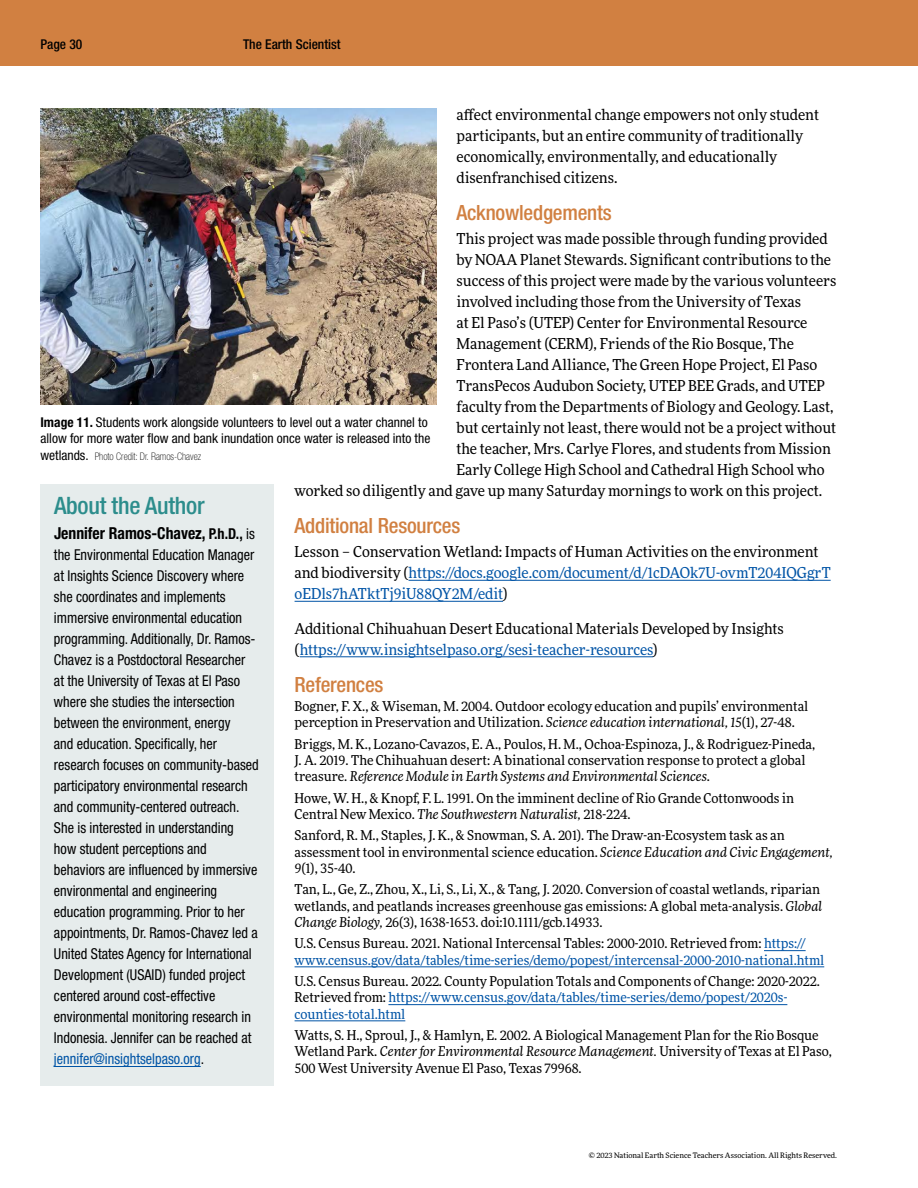
<style>
.page{position:relative;width:918px;height:1188px;background:#fff}
.page>*{position:absolute;margin:0;border:0;box-sizing:border-box;transform-origin:0 0}
.t1{font:500 condensed 24px "Helvetica Neue LT Std";letter-spacing:-.01em;color:#2c8d8c}
.t2{font:500 condensed 21px "Helvetica Neue LT Std";letter-spacing:-.01em;color:#d18041}
.t3{font:700 condensed 16.5px "Helvetica Neue LT Std";color:#000;scale:.95 1}
.t4{font:15px/21px "More Pro";color:#000;scale:.95 1}
.t5{font:condensed 15px/21px "Helvetica Neue LT Std";color:#000;scale:.95 1}
.t6{font:13.5px/16.2px "More Pro";color:#000;scale:.95 1}
.t7{font:13.5px/16.2px "More Pro";color:#0054a6;scale:.95 1}
.t8{font:condensed 13.5px/16.5px "Helvetica Neue LT Std";color:#000}
.t9{font:500 condensed 13.5px "Helvetica Neue LT Std";color:#000}
.t10{font:100 condensed 10.5px "Helvetica Neue LT Std";color:#000;scale:.95 1}
.t11{font:7.5px "More Pro";color:#000}
.s1{color:#0054a6}
.s2{font-style:italic}
.s3{color:#000}
.s4{font-weight:700}
.s5{font-weight:400;font-size:13.5px}
.s6{font-size:15px}
.s7{font-weight:400;font-size:15px}
</style>
<div class="page">
<div style="left:0;top:0;width:918px;height:66px;background:#d18041"></div>
<hr style="left:409px;top:580px;width:422px;height:1px;background:#0054a6">
<hr style="left:295px;top:601px;width:208px;height:1px;background:#0054a6">
<hr style="left:300px;top:657px;width:353px;height:1px;background:#0054a6">
<hr style="left:764px;top:950px;width:42px;height:1px;background:#0054a6">
<hr style="left:295px;top:967px;width:529px;height:1px;background:#0054a6">
<hr style="left:388px;top:1004px;width:399px;height:1px;background:#0054a6">
<hr style="left:295px;top:1021px;width:110px;height:1px;background:#0054a6">
<img style="left:40px;top:108px;width:396px;height:297px">
<div style="left:40px;top:484px;width:234px;height:601px;background:#e6ecec"></div>
<hr style="left:54px;top:1066px;width:147px;height:1px;background:#0054a6">
<p class="t9" style="left:40px;top:36px;width:43px">Page 30</p>
<p class="t9" style="left:243px;top:36px;width:99px">The Earth Scientist</p>
<p class="t4" style="left:457px;top:103px;width:383px">affect environmental change empowers not only student participants, but an entire community of traditionally economically, environmentally, and educationally disenfranchised citizens.</p>
<h2 class="t2" style="left:457px;top:200px;width:157px">Acknowledgements</h2>
<p class="t4" style="left:457px;top:227px;width:392px">This project was made possible through funding provided</p>
<p class="t4" style="left:457px;top:248px;width:396px">by NOAA Planet Stewards. Significant contributions to the</p>
<p class="t4" style="left:457px;top:269px;width:401px">success of this project were made by the various volunteers</p>
<p class="t4" style="left:457px;top:290px;width:364px">involved including those from the University of Texas</p>
<p class="t4" style="left:457px;top:311px;width:371px">at El Paso’s (UTEP) Center for Environmental Resource</p>
<p class="t4" style="left:457px;top:332px;width:357px">Management (CERM), Friends of the Rio Bosque, The</p>
<p class="t4" style="left:457px;top:353px;width:381px">Frontera Land Alliance, The Green Hope Project, El Paso</p>
<p class="t4" style="left:457px;top:374px;width:389px">TransPecos Audubon Society, UTEP BEE Grads, and UTEP</p>
<p class="t4" style="left:457px;top:395px;width:398px">faculty from the Departments of Biology and Geology. Last,</p>
<p class="t4" style="left:457px;top:416px;width:401px">but certainly not least, there would not be a project without</p>
<p class="t4" style="left:457px;top:437px;width:396px">the teacher, Mrs. Carlye Flores, and students from Mission</p>
<p class="t4" style="left:457px;top:458px;width:389px">Early College High School and Cathedral High School who</p>
<p class="t4" style="left:295px;top:479px;width:557px">worked so diligently and gave up many Saturday mornings to work on this project.</p>
<h2 class="t2" style="left:295px;top:513px;width:167px">Additional Resources</h2>
<p class="t4" style="left:295px;top:540px;width:566px">Lesson – Conservation Wetland: Impacts of Human Activities on the environment and biodiversity (<span class="s1">https://docs.google.com/document/d/1cDAOk7U-ovmT204IQGgrT oEDls7hATktTj9iU88QY2M/edit</span>)</p>
<p class="t4" style="left:295px;top:617px;width:517px">Additional Chihuahuan Desert Educational Materials Developed by Insights (<span class="s1">https://www.insightselpaso.org/sesi-teacher-resources</span>)</p>
<h2 class="t2" style="left:295px;top:672px;width:90px">References</h2>
<p class="t6" style="left:295px;top:697px;width:542px">Bogner, F. X., &amp; Wiseman, M. 2004. Outdoor ecology education and pupils’ environmental perception in Preservation and Utilization. <span class="s2">Science education international, 15</span>(1), 27-48.</p>
<p class="t6" style="left:295px;top:735px;width:550px">Briggs, M. K., Lozano-Cavazos, E. A., Poulos, H. M., Ochoa-Espinoza, J., &amp; Rodriguez-Pineda,<br>J. A. 2019. The Chihuahuan desert: A binational conservation response to protect a global treasure. <span class="s2">Reference Module in Earth Systems and Environmental Sciences</span>.</p>
<p class="t6" style="left:295px;top:789px;width:527px">Howe, W. H., &amp; Knopf, F. L. 1991. On the imminent decline of Rio Grande Cottonwoods in<br>Central New Mexico. <span class="s2">The Southwestern Naturalist,</span> 218-224.</p>
<p class="t6" style="left:295px;top:827px;width:568px">Sanford, R. M., Staples, J. K., &amp; Snowman, S. A. 201). The Draw-an-Ecosystem task as an assessment tool in environmental science education. <span class="s2">Science Education and Civic Engagement,<br>9</span>(1), 35-40.</p>
<p class="t6" style="left:295px;top:881px;width:557px">Tan, L., Ge, Z., Zhou, X., Li, S., Li, X., &amp; Tang, J. 2020. Conversion of coastal wetlands, riparian wetlands, and peatlands increases greenhouse gas emissions: A global meta-analysis. <span class="s2">Global<br>Change Biology,</span> 26(3), 1638-1653. doi:10.1111/gcb.14933.</p>
<p class="t7" style="left:295px;top:935px;width:559px"><span class="s3">U.S. Census Bureau. 2021. National Intercensal Tables: 2000-2010. Retrieved from:</span> https:// www.census.gov/data/tables/time-series/demo/popest/intercensal-2000-2010-national.html</p>
<p class="t6" style="left:295px;top:973px;width:554px">U.S. Census Bureau. 2022. County Population Totals and Components of Change: 2020-2022.<br>Retrieved from: <span class="s1">https://www.census.gov/data/tables/time-series/demo/popest/2020s&shy;counties-total.html</span></p>
<p class="t6" style="left:295px;top:1027px;width:567px">Watts, S. H., Sproul, J., &amp; Hamlyn, E. 2002. A Biological Management Plan for the Rio Bosque<br>Wetland Park. <span class="s2">Center for Environmental Resource Management.</span> University of Texas at El Paso,<br>500 West University Avenue El Paso, Texas 79968.</p>
<p class="t8" style="left:40px;top:413px;width:391px"><span class="s4">Image 11.</span> Students work alongside volunteers to level out a water channel to allow for more water flow and bank inundation once water is released into the</p>
<p class="t10" style="left:40px;top:450px;width:171px"><span class="s5">wetlands.</span> Photo Credit: Dr. Ramos-Chavez</p>
<h1 class="t1" style="left:54px;top:491px;width:152px">About the Author</h1>
<p class="t3" style="left:54px;top:524px;width:213px">Jennifer Ramos-Chavez, <span class="s6">P.h.D.,</span> <span class="s7">is</span></p>
<p class="t5" style="left:54px;top:544px;width:217px">the Environmental Education Manager at Insights Science Discovery where she coordinates and implements immersive environmental education programming. Additionally, Dr. Ramos-Chavez is a Postdoctoral Researcher at the University of Texas at El Paso where she studies the intersection between the environment, energy<br>and education. Specifically, her research focuses on community-based participatory environmental research and community-centered outreach.<br>She is interested in understanding how student perceptions and behaviors are influenced by immersive environmental and engineering education programming. Prior to her appointments, Dr. Ramos-Chavez led a United States Agency for International Development (USAID) funded project centered around cost-effective environmental monitoring research in Indonesia. Jennifer can be reached at <span class="s1">jennifer@insightselpaso.org</span>.</p>
<p class="t11" style="left:589px;top:1150px;width:250px">© 2023 National Earth Science Teachers Association. All Rights Reserved.</p>
</div>
